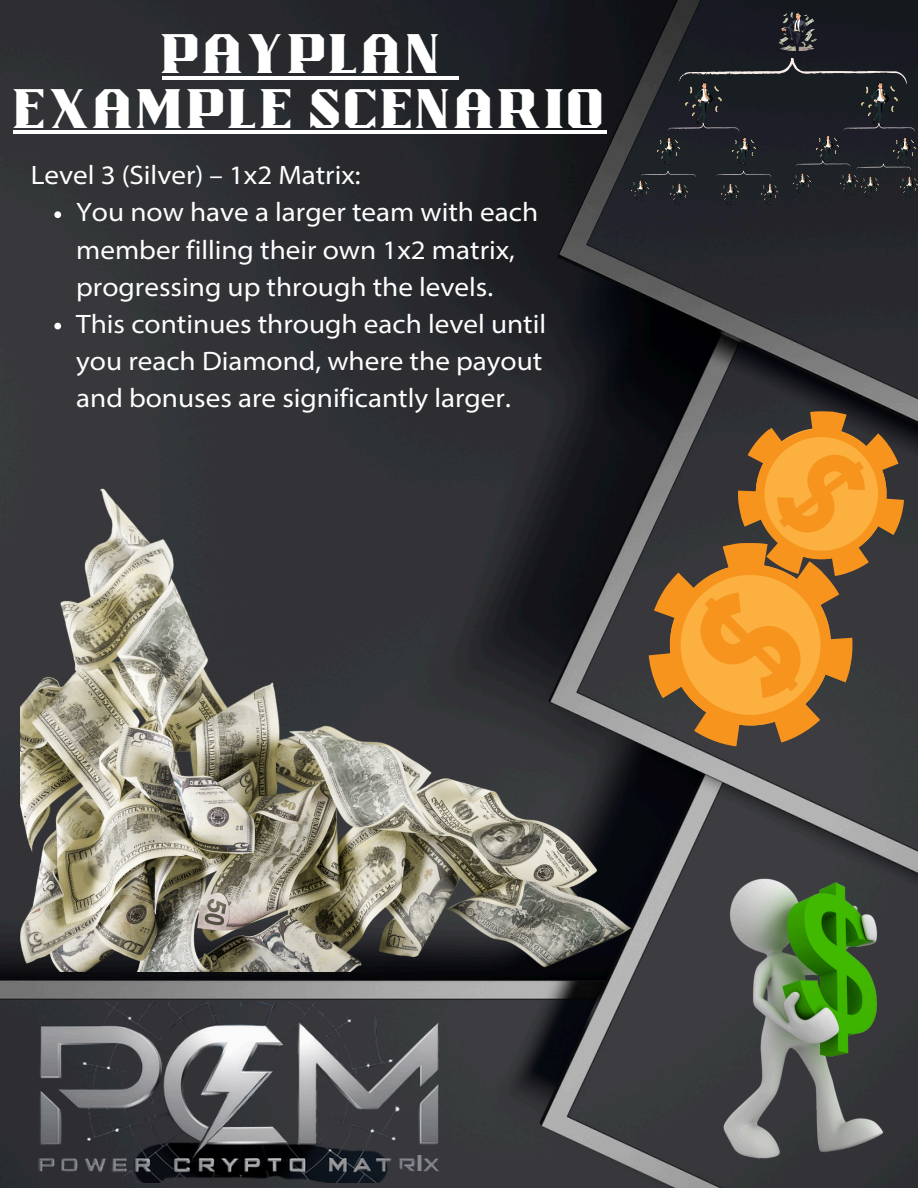
<style>
.page{position:relative;width:918px;height:1188px;background:#fff}
.page>*{position:absolute;margin:0;border:0;box-sizing:border-box;transform-origin:0 0}
.t1{font:38.85px/54.3px "Bisdak";color:#fff;text-align:center}
.t2{font:semi-expanded 26.7px/37.2px "Myriad Pro";color:#fff}
.t3{font:700 semi-expanded 23.7px "Myriad Pro";color:#898a8e}
</style>
<div class="page">
<img style="left:0;top:0;width:918px;height:1188px">
<img style="left:686px;top:84px;width:36px;height:40px">
<img style="left:780px;top:13px;width:37px;height:38px">
<img style="left:861px;top:84px;width:36px;height:40px">
<svg style="left:678px;top:58px;width:230px;height:26px;background:#2b2e33"></svg>
<img style="left:657px;top:138px;width:23px;height:27px">
<img style="left:733px;top:138px;width:22px;height:27px">
<svg style="left:668px;top:124px;width:72px;height:8px"></svg>
<img style="left:816px;top:135px;width:23px;height:26px">
<img style="left:893px;top:138px;width:23px;height:27px">
<svg style="left:843px;top:124px;width:72px;height:8px"></svg>
<img style="left:632px;top:180px;width:17px;height:21px">
<img style="left:671px;top:184px;width:17px;height:20px">
<svg style="left:641px;top:171px;width:55px;height:7px"></svg>
<img style="left:722px;top:184px;width:16px;height:20px">
<img style="left:761px;top:184px;width:17px;height:20px">
<svg style="left:716px;top:171px;width:55px;height:7px"></svg>
<img style="left:793px;top:174px;width:17px;height:20px">
<img style="left:840px;top:174px;width:17px;height:20px">
<img style="left:861px;top:177px;width:17px;height:20px">
<img style="left:901px;top:177px;width:17px;height:20px">
<svg style="left:795px;top:161px;width:116px;height:10px"></svg>
<svg style="left:649px;top:411px;width:255px;height:335px;background:#9b6e33"></svg>
<img style="left:649px;top:845px;width:269px;height:343px">
<img style="left:21px;top:489px;width:610px;height:482px">
<svg style="left:54px;top:211px;width:7px;height:7px"></svg>
<svg style="left:54px;top:323px;width:7px;height:6px"></svg>
<hr style="left:162px;top:76px;width:282px;height:3px;background:#fff">
<hr style="left:444px;top:76px;width:15px;height:3px;background:#fff">
<hr style="left:14px;top:130px;width:593px;height:4px;background:#fff">
<img style="left:12px;top:1002px;width:481px;height:180px">
<p class="t1" style="left:14px;top:33px;width:594px">PAYPLAN<br>EXAMPLE SCENARIO</p>
<p class="t2" style="left:31px;top:159px;width:331px">Level 3 (Silver) – 1x2 Matrix:</p>
<p class="t2" style="left:76px;top:196px;width:464px">You now have a larger team with each member filling their own 1x2 matrix, progressing up through the levels.</p>
<p class="t2" style="left:76px;top:308px;width:471px">This continues through each level until you reach Diamond, where the payout and bonuses are significantly larger.</p>
<p class="t3" style="left:416px;top:1154px;width:9px">I</p>
</div>
